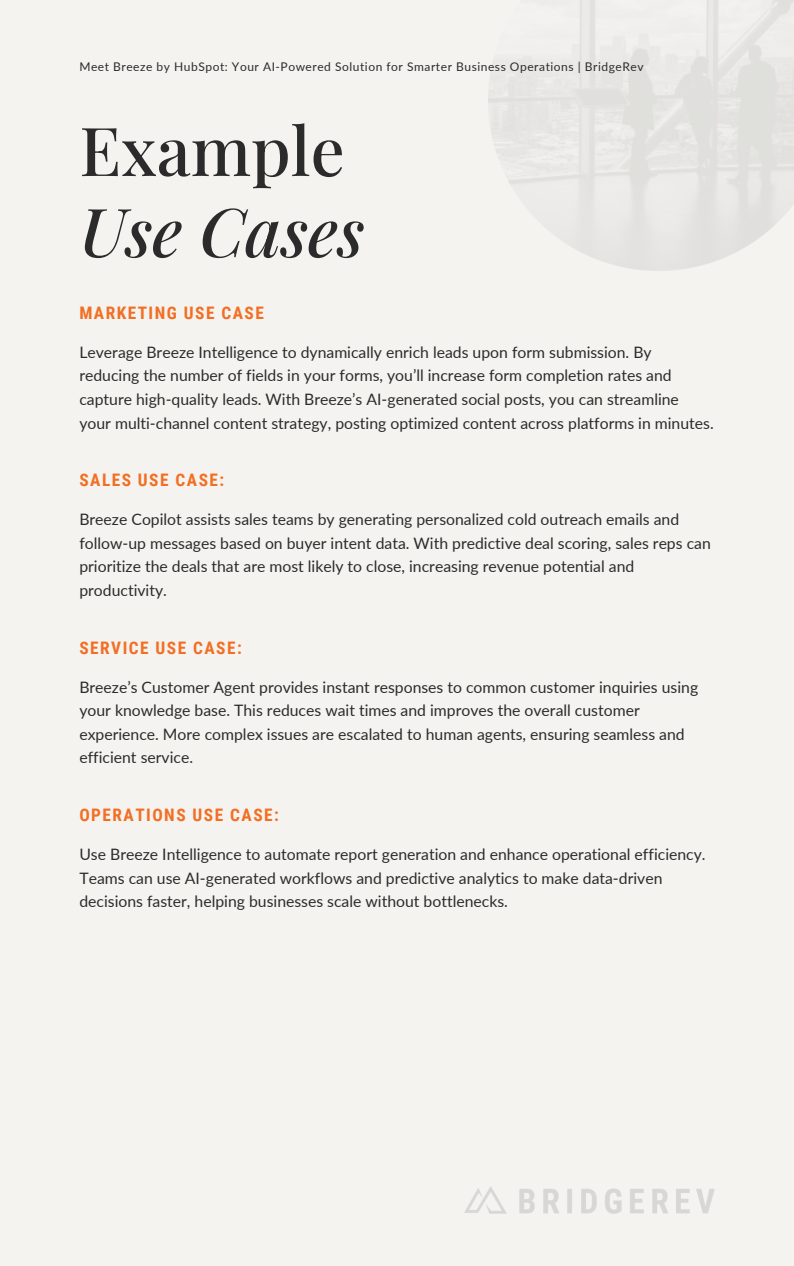
<style>
.page{position:relative;width:794px;height:1266px;background:#fff}
.page>*{position:absolute;margin:0;border:0;box-sizing:border-box;transform-origin:0 0}
.t1{font:italic 500 67.5px/81px "Playfair Display";color:#2b2b2b}
.t2{font:700 17.25px "Roboto Condensed";letter-spacing:.085em;color:#f26e22}
.t3{font:15.75px/23.6px "Lato";color:#2b2b2b}
.t4{font:12px "Lato";letter-spacing:.045em;color:#2b2b2b}
.s1{font-style:normal}
</style>
<div class="page">
<div style="left:0;top:0;width:793px;height:1266px;background:#f4f3f0"></div>
<img style="left:464px;top:1186px;width:250px;height:27px">
<p class="t4" style="left:79px;top:59px;width:565px">Meet Breeze by HubSpot: Your AI-Powered Solution for Smarter Business Operations | BridgeRev</p>
<p class="t1" style="left:79px;top:108px;width:286px"><span class="s1">Example<br></span>Use Cases</p>
<h2 class="t2" style="left:79px;top:303px;width:186px">MARKETING USE CASE</h2>
<h1 class="t3" style="left:79px;top:340px;width:635px">Leverage Breeze Intelligence to dynamically enrich leads upon form submission. By reducing the number of fields in your forms, you’ll increase form completion rates and capture high-quality leads. With Breeze’s AI-generated social posts, you can streamline your multi-channel content strategy, posting optimized content across platforms in minutes.</h1>
<h2 class="t2" style="left:79px;top:470px;width:146px">SALES USE CASE:</h2>
<p class="t3" style="left:79px;top:507px;width:632px">Breeze Copilot assists sales teams by generating personalized cold outreach emails and follow-up messages based on buyer intent data. With predictive deal scoring, sales reps can prioritize the deals that are most likely to close, increasing revenue potential and productivity.</p>
<h2 class="t2" style="left:79px;top:637px;width:164px">SERVICE USE CASE:</h2>
<p class="t3" style="left:79px;top:674px;width:620px">Breeze’s Customer Agent provides instant responses to common customer inquiries using your knowledge base. This reduces wait times and improves the overall customer experience. More complex issues are escalated to human agents, ensuring seamless and efficient service.</p>
<h2 class="t2" style="left:79px;top:805px;width:201px">OPERATIONS USE CASE:</h2>
<p class="t3" style="left:79px;top:842px;width:627px">Use Breeze Intelligence to automate report generation and enhance operational efficiency.<br>Teams can use AI-generated workflows and predictive analytics to make data-driven decisions faster, helping businesses scale without bottlenecks.</p>
</div>
